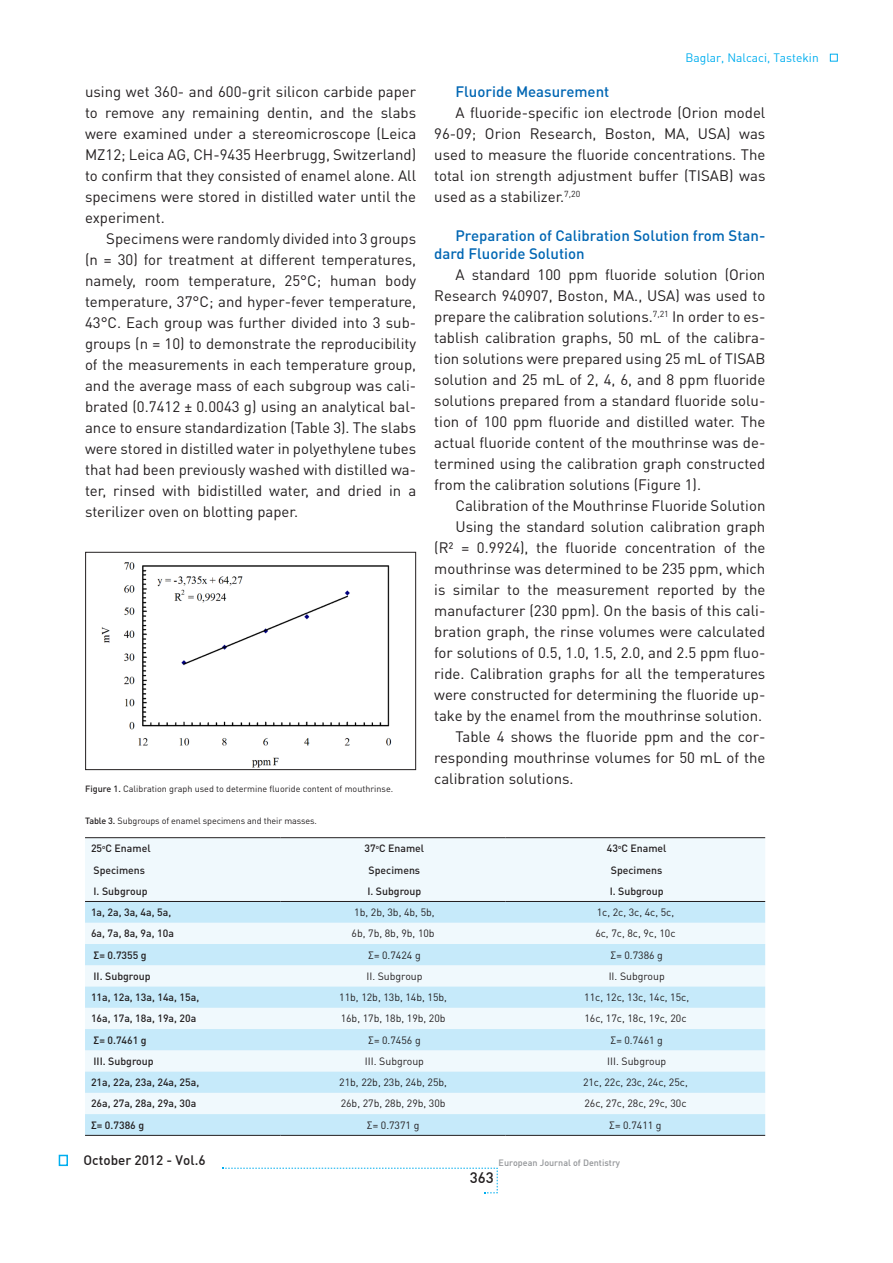
<style>
.page{position:relative;width:893px;height:1263px;background:#fff}
.page>*{position:absolute;margin:0;border:0;box-sizing:border-box;transform-origin:0 0}
.t1{font:15px/21px "DIN Pro";color:#231f20;text-align:justify}
.t2{font:500 15px/18px "DIN Pro";color:#0166b3}
.t3{font:15px "Din B Medium";color:#231f20}
.t4{font:13.5px "Din B Medium";color:#231f20}
.t5{font:12px "Din B Regular";color:#00aeef}
.t6{font:10.5px "DIN Pro";color:#231f20}
.t7{font:500 10.5px "DIN Pro";color:#231f20}
.t8{font:9px "DIN Pro";color:#231f20}
.t9{font:9px "Din B Medium";color:#939598}
.s1{font-weight:500}
</style>
<div class="page">
<div style="left:59px;top:1155px;width:9px;height:11px;border:2px solid #00aeef"></div>
<svg style="left:222px;top:1167px;width:276px;height:26px"></svg>
<div style="left:85px;top:838px;width:680px;height:63px;background:#f0f9fd"></div>
<svg style="left:85px;top:902px;width:680px;height:233px;fill:#c6eafa"></svg>
<hr style="left:85px;top:901px;width:196px;height:1px;background:#231f20">
<hr style="left:281px;top:901px;width:225px;height:1px;background:#231f20">
<hr style="left:506px;top:901px;width:259px;height:1px;background:#231f20">
<hr style="left:85px;top:837px;width:196px;height:1px;background:#231f20">
<hr style="left:281px;top:837px;width:225px;height:1px;background:#231f20">
<hr style="left:506px;top:837px;width:259px;height:1px;background:#231f20">
<hr style="left:85px;top:1135px;width:196px;height:1px;background:#231f20">
<hr style="left:281px;top:1135px;width:225px;height:1px;background:#231f20">
<hr style="left:506px;top:1135px;width:259px;height:1px;background:#231f20">
<img style="left:101px;top:562px;width:291px;height:206px">
<div style="left:85px;top:552px;width:331px;height:218px;border:1px solid #231f20"></div>
<div style="left:830px;top:54px;width:8px;height:8px;border:1px solid #00aeef"></div>
<p class="t1" style="left:85px;top:80px;width:333px">using wet 360- and 600-grit silicon carbide paper to remove any remaining dentin, and the slabs were examined under a stereomicroscope (Leica MZ12; Leica AG, CH-9435 Heerbrugg, Switzerland) to confirm that they consisted of enamel alone. All specimens were stored in distilled water until the experiment.</p>
<p class="t1" style="left:85px;top:227px;width:333px;text-indent:21px">Specimens were randomly divided into 3 groups (n = 30) for treatment at different temperatures, namely, room temperature, 25°C; human body temperature, 37°C; and hyper-fever temperature, 43°C. Each group was further divided into 3 sub&shy;groups (n = 10) to demonstrate the reproducibility of the measurements in each temperature group, and the average mass of each subgroup was cali&shy;brated (0.7412 ± 0.0043 g) using an analytical bal&shy;ance to ensure standardization (Table 3). The slabs were stored in distilled water in polyethylene tubes that had been previously washed with distilled wa&shy;ter, rinsed with bidistilled water, and dried in a sterilizer oven on blotting paper.</p>
<p class="t8" style="left:85px;top:783px;width:310px"><span class="s1">Figure 1.</span> Calibration graph used to determine fluoride content of mouthrinse.</p>
<p class="t8" style="left:85px;top:814px;width:233px"><span class="s1">Table 3.</span> Subgroups of enamel specimens and their masses.</p>
<p class="t5" style="left:685px;top:50px;width:135px">Baglar, Nalcaci, Tastekin</p>
<p class="t2" style="left:455px;top:81px;width:155px">Fluoride Measurement</p>
<p class="t1" style="left:434px;top:101px;width:333px;text-indent:21px">A fluoride-specific ion electrode (Orion model 96-09; Orion Research, Boston, MA, USA) was used to measure the fluoride concentrations. The total ion strength adjustment buffer (TISAB) was used as a stabilizer.<sup>7,20</sup></p>
<p class="t2" style="left:434px;top:225px;width:333px;text-indent:21px">Preparation of Calibration Solution from Stan&shy;dard Fluoride Solution</p>
<p class="t1" style="left:434px;top:263px;width:333px;text-indent:21px">A standard 100 ppm fluoride solution (Orion Research 940907, Boston, MA., USA) was used to prepare the calibration solutions.<sup>7,21</sup> In order to es&shy;tablish calibration graphs, 50 mL of the calibra&shy;tion solutions were prepared using 25 mL of TISAB solution and 25 mL of 2, 4, 6, and 8 ppm fluoride solutions prepared from a standard fluoride solu&shy;tion of 100 ppm fluoride and distilled water. The actual fluoride content of the mouthrinse was de&shy;termined using the calibration graph constructed from the calibration solutions (Figure 1).</p>
<p class="t1" style="left:455px;top:494px;width:311px">Calibration of the Mouthrinse Fluoride Solution</p>
<p class="t1" style="left:455px;top:515px;width:311px">Using the standard solution calibration graph</p>
<p class="t1" style="left:434px;top:536px;width:333px">(R² = 0.9924), the fluoride concentration of the</p>
<p class="t1" style="left:434px;top:557px;width:333px">mouthrinse was determined to be 235 ppm, which</p>
<p class="t1" style="left:434px;top:578px;width:333px">is similar to the measurement reported by the</p>
<p class="t1" style="left:434px;top:599px;width:333px">manufacturer (230 ppm). On the basis of this cali-</p>
<p class="t1" style="left:434px;top:620px;width:333px">bration graph, the rinse volumes were calculated</p>
<p class="t1" style="left:434px;top:641px;width:333px">for solutions of 0.5, 1.0, 1.5, 2.0, and 2.5 ppm fluo-</p>
<p class="t1" style="left:434px;top:662px;width:333px">ride. Calibration graphs for all the temperatures</p>
<p class="t1" style="left:434px;top:683px;width:333px">were constructed for determining the fluoride up-</p>
<p class="t1" style="left:434px;top:704px;width:330px">take by the enamel from the mouthrinse solution.</p>
<p class="t1" style="left:455px;top:725px;width:311px">Table 4 shows the fluoride ppm and the cor-</p>
<p class="t1" style="left:434px;top:746px;width:333px">responding mouthrinse volumes for 50 mL of the</p>
<p class="t1" style="left:434px;top:767px;width:141px">calibration solutions.</p>
<p class="t7" style="left:91px;top:841px;width:61px">25<sup>o</sup>C Enamel</p>
<p class="t7" style="left:365px;top:841px;width:61px">37<sup>o</sup>C Enamel</p>
<p class="t7" style="left:607px;top:841px;width:61px">43<sup>o</sup>C Enamel</p>
<p class="t7" style="left:94px;top:863px;width:53px">Specimens</p>
<p class="t7" style="left:369px;top:863px;width:53px">Specimens</p>
<p class="t7" style="left:611px;top:863px;width:53px">Specimens</p>
<p class="t7" style="left:94px;top:884px;width:55px">I. Subgroup</p>
<p class="t7" style="left:367px;top:884px;width:55px">I. Subgroup</p>
<p class="t7" style="left:610px;top:884px;width:55px">I. Subgroup</p>
<p class="t7" style="left:91px;top:905px;width:82px">1a, 2a, 3a, 4a, 5a,</p>
<p class="t6" style="left:354px;top:905px;width:82px">1b, 2b, 3b, 4b, 5b,</p>
<p class="t6" style="left:597px;top:905px;width:79px">1c, 2c, 3c, 4c, 5c,</p>
<p class="t7" style="left:91px;top:926px;width:84px">6a, 7a, 8a, 9a, 10a</p>
<p class="t6" style="left:352px;top:926px;width:85px">6b, 7b, 8b, 9b, 10b</p>
<p class="t6" style="left:595px;top:926px;width:82px">6c, 7c, 8c, 9c, 10c</p>
<p class="t7" style="left:94px;top:948px;width:55px">Σ= 0.7355 g</p>
<p class="t6" style="left:368px;top:948px;width:54px">Σ= 0.7424 g</p>
<p class="t6" style="left:610px;top:948px;width:54px">Σ= 0.7386 g</p>
<p class="t7" style="left:94px;top:969px;width:59px">II. Subgroup</p>
<p class="t6" style="left:366px;top:969px;width:58px">II. Subgroup</p>
<p class="t6" style="left:609px;top:969px;width:58px">II. Subgroup</p>
<p class="t7" style="left:91px;top:990px;width:110px">11a, 12a, 13a, 14a, 15a,</p>
<p class="t6" style="left:339px;top:990px;width:109px">11b, 12b, 13b, 14b, 15b,</p>
<p class="t6" style="left:584px;top:990px;width:106px">11c, 12c, 13c, 14c, 15c,</p>
<p class="t7" style="left:91px;top:1011px;width:107px">16a, 17a, 18a, 19a, 20a</p>
<p class="t6" style="left:341px;top:1011px;width:106px">16b, 17b, 18b, 19b, 20b</p>
<p class="t6" style="left:584px;top:1011px;width:104px">16c, 17c, 18c, 19c, 20c</p>
<p class="t7" style="left:94px;top:1033px;width:55px">Σ= 0.7461 g</p>
<p class="t6" style="left:368px;top:1033px;width:54px">Σ= 0.7456 g</p>
<p class="t6" style="left:610px;top:1033px;width:54px">Σ= 0.7461 g</p>
<p class="t7" style="left:94px;top:1054px;width:62px">III. Subgroup</p>
<p class="t6" style="left:365px;top:1054px;width:61px">III. Subgroup</p>
<p class="t6" style="left:607px;top:1054px;width:61px">III. Subgroup</p>
<p class="t7" style="left:91px;top:1075px;width:110px">21a, 22a, 23a, 24a, 25a,</p>
<p class="t6" style="left:339px;top:1075px;width:109px">21b, 22b, 23b, 24b, 25b,</p>
<p class="t6" style="left:583px;top:1075px;width:106px">21c, 22c, 23c, 24c, 25c,</p>
<p class="t7" style="left:91px;top:1096px;width:107px">26a, 27a, 28a, 29a, 30a</p>
<p class="t6" style="left:341px;top:1096px;width:106px">26b, 27b, 28b, 29b, 30b</p>
<p class="t6" style="left:584px;top:1096px;width:104px">26c, 27c, 28c, 29c, 30c</p>
<p class="t7" style="left:91px;top:1118px;width:55px">Σ= 0.7386 g</p>
<p class="t6" style="left:367px;top:1118px;width:54px">Σ= 0.7371 g</p>
<p class="t6" style="left:609px;top:1118px;width:54px">Σ= 0.7411 g</p>
<p class="t4" style="left:84px;top:1152px;width:124px">October 2012 - Vol.6</p>
<p class="t9" style="left:499px;top:1157px;width:123px">European Journal of Dentistry</p>
<p class="t3" style="left:470px;top:1168px;width:25px">363</p>
</div>
